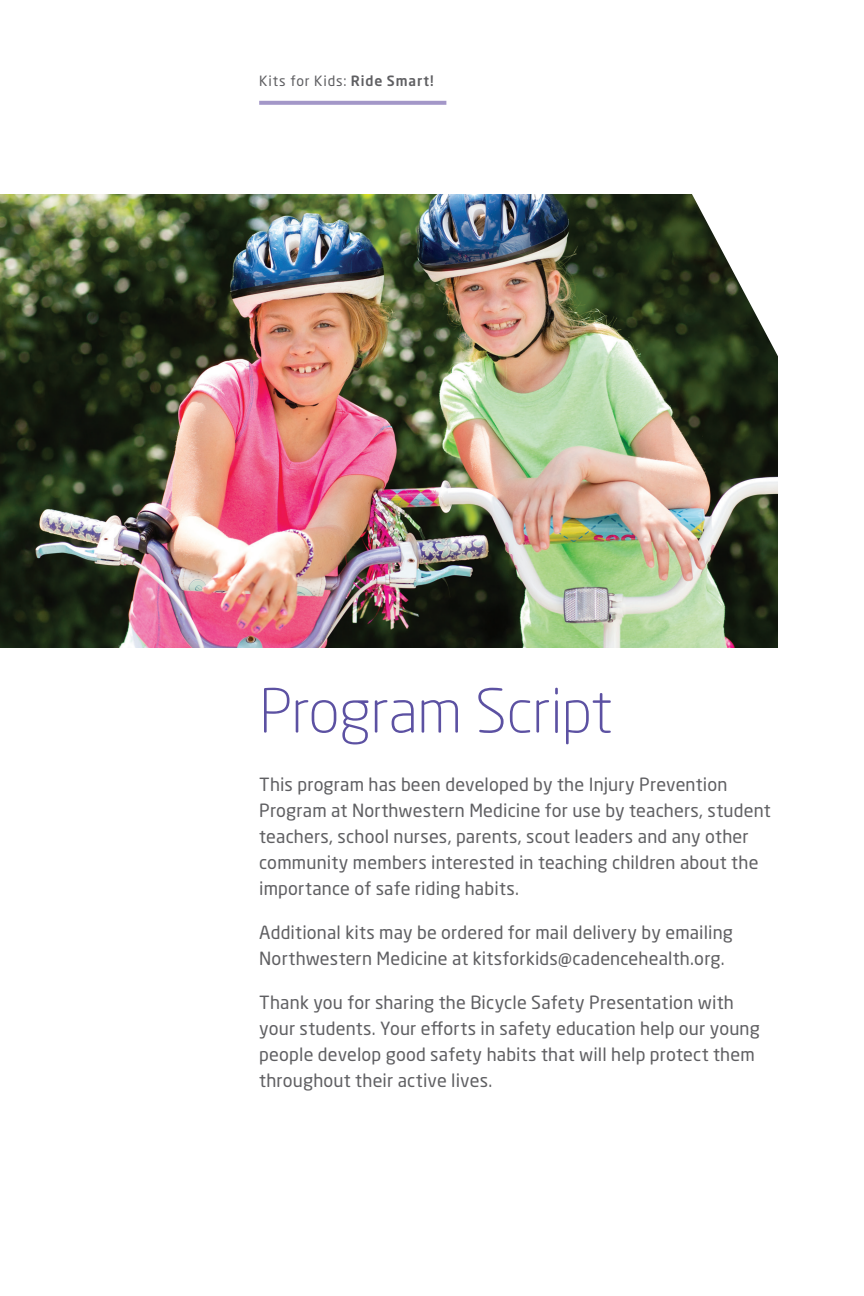
<style>
.page{position:relative;width:864px;height:1296px;background:#fff}
.page>*{position:absolute;margin:0;border:0;box-sizing:border-box;transform-origin:0 0}
.NM_-_Section_Headlin{font:300 60px "Neo Sans Pro";letter-spacing:-.01em;color:#5c51a2}
.NM_-_Body_Copy{font:18px/26px "Neo Sans Pro";letter-spacing:.01em;color:#5f5f62}
.t1{font:14px "Neo Sans Pro";letter-spacing:.06em;color:#5f5f62}
.s1{font-weight:500}
</style>
<div class="page">
<img style="left:0;top:194px;width:778px;height:454px">
<svg style="left:683px;top:194px;width:95px;height:185px"></svg>
<svg style="left:259px;top:101px;width:187px;height:4px"></svg>
<p class="t1" style="left:259px;top:73px;width:176px">Kits for Kids: <span class="s1">Ride Smart!</span></p>
<p class="NM_-_Section_Headlin" style="left:259px;top:675px;width:355px">Program Script</p>
<p class="NM_-_Body_Copy" style="left:259px;top:771px;width:513px">This program has been developed by the Injury Prevention Program at Northwestern Medicine for use by teachers, student teachers, school nurses, parents, scout leaders and any other community members interested in teaching children about the importance of safe riding habits.</p>
<p class="NM_-_Body_Copy" style="left:259px;top:919px;width:475px">Additional kits may be ordered for mail delivery by emailing<br>Northwestern Medicine at kitsforkids@cadencehealth.org.</p>
<p class="NM_-_Body_Copy" style="left:259px;top:989px;width:502px">Thank you for sharing the Bicycle Safety Presentation with your students. Your efforts in safety education help our young people develop good safety habits that will help protect them throughout their active lives.</p>
</div>
